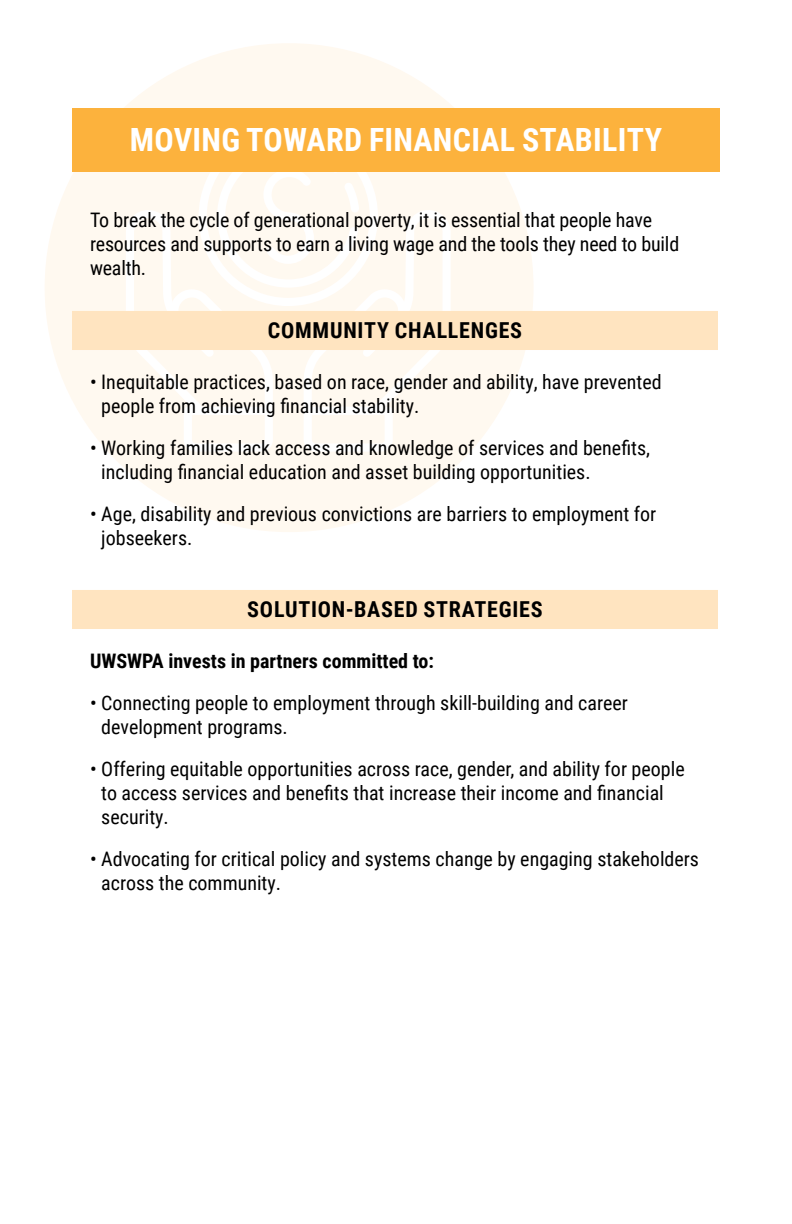
<style>
.page{position:relative;width:792px;height:1224px;background:#fff}
.page>*{position:absolute;margin:0;border:0;box-sizing:border-box;transform-origin:0 0}
.t1{font:700 32px "Roboto Condensed";letter-spacing:.01em;color:#fff}
.t2{font:700 22px "Roboto Condensed";letter-spacing:.035em;color:#000}
.t3{font:20px/24px "Roboto Condensed";color:#000}
.t4{font:700 20px "Roboto Condensed";color:#000}
</style>
<div class="page">
<div style="left:45px;top:43px;width:489px;height:489px;background:#fff9f0;border-radius:50%"></div>
<svg style="left:126px;top:171px;width:325px;height:140px"></svg>
<div style="left:72px;top:108px;width:648px;height:63px;background:#fcb23d"></div>
<svg style="left:72px;top:311px;width:646px;height:318px"></svg>
<h1 class="t1" style="left:130px;top:117px;width:534px">MOVING TOWARD FINANCIAL STABILITY</h1>
<p class="t3" style="left:90px;top:207px;width:591px">To break the cycle of generational poverty, it is essential that people have resources and supports to earn a living wage and the tools they need to build wealth.</p>
<p class="t2" style="left:268px;top:315px;width:256px">COMMUNITY CHALLENGES</p>
<p class="t3" style="left:101px;top:369px;width:562px;text-indent:-11px">• Inequitable practices, based on race, gender and ability, have prevented people from achieving financial stability.</p>
<p class="t3" style="left:101px;top:435px;width:550px;text-indent:-11px">• Working families lack access and knowledge of services and benefits, including financial education and asset building opportunities.</p>
<p class="t3" style="left:101px;top:501px;width:557px;text-indent:-11px">• Age, disability and previous convictions are barriers to employment for jobseekers.</p>
<p class="t2" style="left:247px;top:594px;width:297px">SOLUTION-BASED STRATEGIES</p>
<p class="t4" style="left:90px;top:647px;width:346px">UWSWPA invests in partners committed to:</p>
<p class="t3" style="left:101px;top:690px;width:528px;text-indent:-11px">• Connecting people to employment through skill-building and career development programs.</p>
<p class="t3" style="left:101px;top:756px;width:585px;text-indent:-11px">• Offering equitable opportunities across race, gender, and ability for people to access services and benefits that increase their income and financial security.</p>
<p class="t3" style="left:101px;top:846px;width:599px;text-indent:-11px">• Advocating for critical policy and systems change by engaging stakeholders across the community.</p>
</div>
